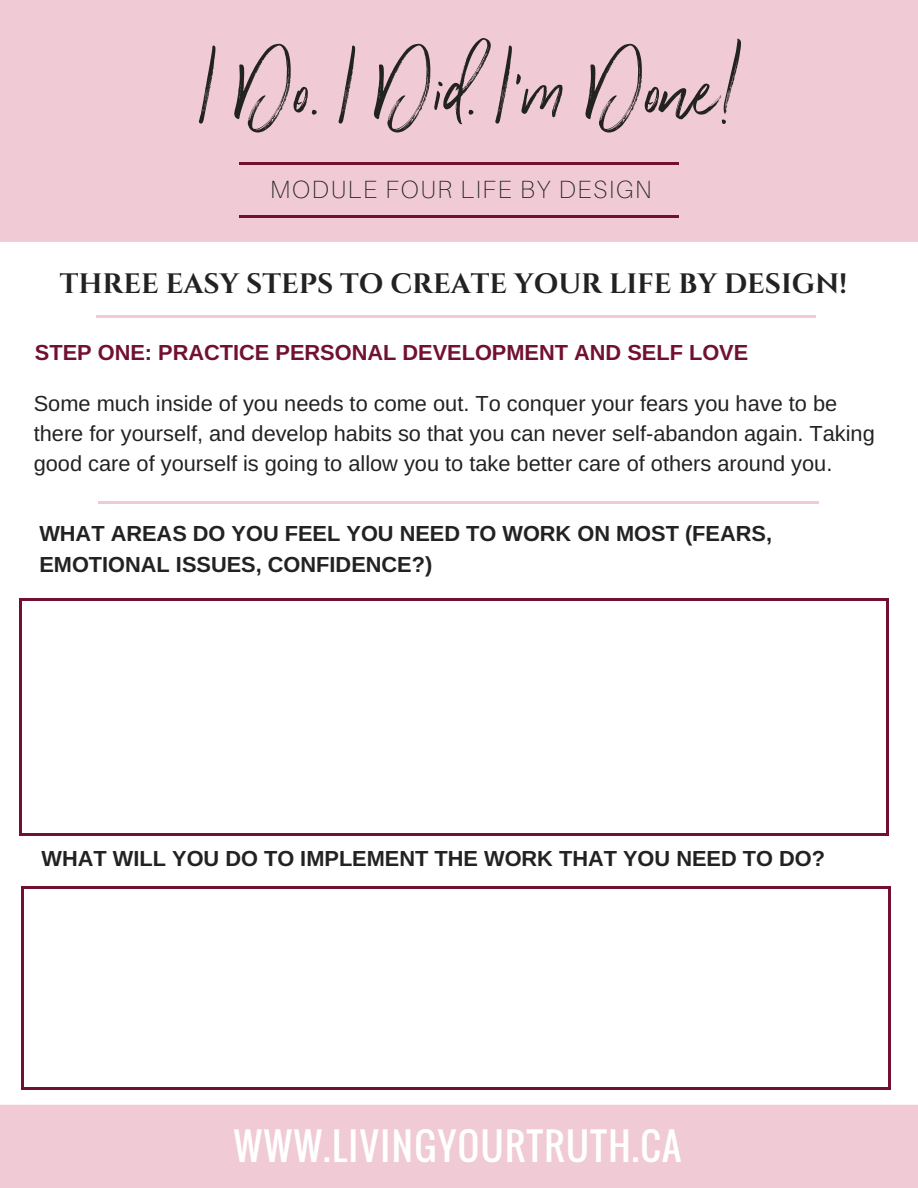
<style>
.page{position:relative;width:918px;height:1188px;background:#fff}
.page>*{position:absolute;margin:0;border:0;box-sizing:border-box;transform-origin:0 0}
.t1{font:136.95px "Wilderness Typeface";color:#222}
.t2{font:37.35px "Oswald";letter-spacing:.04em;color:#fff}
.t3{font:700 28.05px "Cinzel";color:#222}
.t4{font:100 24.9px "Aileron";letter-spacing:.07em;color:#222}
.t5{font:21.75px/30.3px "Arimo";color:#222}
.t6{font:700 21.75px/30.3px "Arimo";color:#222}
.t7{font:700 21.75px "Arimo";color:#711032}
</style>
<div class="page">
<div style="left:0;top:0;width:918px;height:242px;background:#f0cad5"></div>
<svg style="left:239px;top:163px;width:13px;height:2px"></svg>
<svg style="left:666px;top:163px;width:13px;height:2px"></svg>
<hr style="left:252px;top:163px;width:90px;height:2px;background:#711032">
<hr style="left:342px;top:163px;width:90px;height:2px;background:#711032">
<hr style="left:432px;top:163px;width:90px;height:2px;background:#711032">
<hr style="left:522px;top:163px;width:90px;height:2px;background:#711032">
<hr style="left:612px;top:163px;width:54px;height:2px;background:#711032">
<svg style="left:239px;top:215px;width:13px;height:3px"></svg>
<svg style="left:666px;top:215px;width:13px;height:3px"></svg>
<hr style="left:252px;top:215px;width:90px;height:3px;background:#711032">
<hr style="left:342px;top:215px;width:90px;height:3px;background:#711032">
<hr style="left:432px;top:215px;width:90px;height:3px;background:#711032">
<hr style="left:522px;top:215px;width:90px;height:3px;background:#711032">
<hr style="left:612px;top:215px;width:54px;height:3px;background:#711032">
<div style="left:0;top:1105px;width:918px;height:83px;background:#f0cad5"></div>
<svg style="left:96px;top:316px;width:12px;height:2px"></svg>
<svg style="left:804px;top:316px;width:12px;height:2px"></svg>
<hr style="left:108px;top:316px;width:88px;height:2px;background:#f0cad5">
<hr style="left:196px;top:316px;width:87px;height:2px;background:#f0cad5">
<hr style="left:283px;top:316px;width:87px;height:2px;background:#f0cad5">
<hr style="left:370px;top:316px;width:87px;height:2px;background:#f0cad5">
<hr style="left:457px;top:316px;width:88px;height:2px;background:#f0cad5">
<hr style="left:544px;top:316px;width:88px;height:2px;background:#f0cad5">
<hr style="left:632px;top:316px;width:87px;height:2px;background:#f0cad5">
<hr style="left:719px;top:316px;width:85px;height:2px;background:#f0cad5">
<hr style="left:19px;top:601px;width:2px;height:233px;background:#711032">
<hr style="left:886px;top:601px;width:3px;height:233px;background:#711032">
<hr style="left:21px;top:834px;width:866px;height:2px;background:#711032">
<hr style="left:21px;top:599px;width:866px;height:2px;background:#711032">
<svg style="left:98px;top:501px;width:13px;height:2px"></svg>
<svg style="left:806px;top:501px;width:13px;height:2px"></svg>
<hr style="left:111px;top:501px;width:87px;height:2px;background:#f0cad5">
<hr style="left:198px;top:501px;width:87px;height:2px;background:#f0cad5">
<hr style="left:285px;top:501px;width:87px;height:2px;background:#f0cad5">
<hr style="left:372px;top:501px;width:88px;height:2px;background:#f0cad5">
<hr style="left:459px;top:501px;width:88px;height:2px;background:#f0cad5">
<hr style="left:547px;top:501px;width:87px;height:2px;background:#f0cad5">
<hr style="left:634px;top:501px;width:87px;height:2px;background:#f0cad5">
<hr style="left:721px;top:501px;width:85px;height:2px;background:#f0cad5">
<hr style="left:22px;top:889px;width:2px;height:199px;background:#711032">
<hr style="left:889px;top:889px;width:2px;height:199px;background:#711032">
<hr style="left:24px;top:1088px;width:865px;height:2px;background:#711032">
<hr style="left:24px;top:887px;width:865px;height:2px;background:#711032">
<h1 class="t1" style="left:201px;top:-1px;width:545px">I Do. I Did. I'm Done!</h1>
<p class="t4" style="left:270px;top:174px;width:383px">MODULE FOUR LIFE BY DESIGN</p>
<p class="t3" style="left:60px;top:265px;width:789px">THREE EASY STEPS TO CREATE YOUR LIFE BY DESIGN!</p>
<p class="t7" style="left:35px;top:340px;width:715px">STEP ONE: PRACTICE PERSONAL DEVELOPMENT AND SELF LOVE</p>
<p class="t5" style="left:34px;top:388px;width:843px">Some much inside of you needs to come out. To conquer your fears you have to be there for yourself, and develop habits so that you can never self-abandon again. Taking good care of yourself is going to allow you to take better care of others around you.</p>
<p class="t6" style="left:39px;top:518px;width:734px">WHAT AREAS DO YOU FEEL YOU NEED TO WORK ON MOST (FEARS,<br>EMOTIONAL ISSUES, CONFIDENCE?)</p>
<p class="t6" style="left:42px;top:844px;width:785px">WHAT WILL YOU DO TO IMPLEMENT THE WORK THAT YOU NEED TO DO?</p>
<h2 class="t2" style="left:234px;top:1118px;width:449px">WWW.LIVINGYOURTRUTH.CA</h2>
</div>
